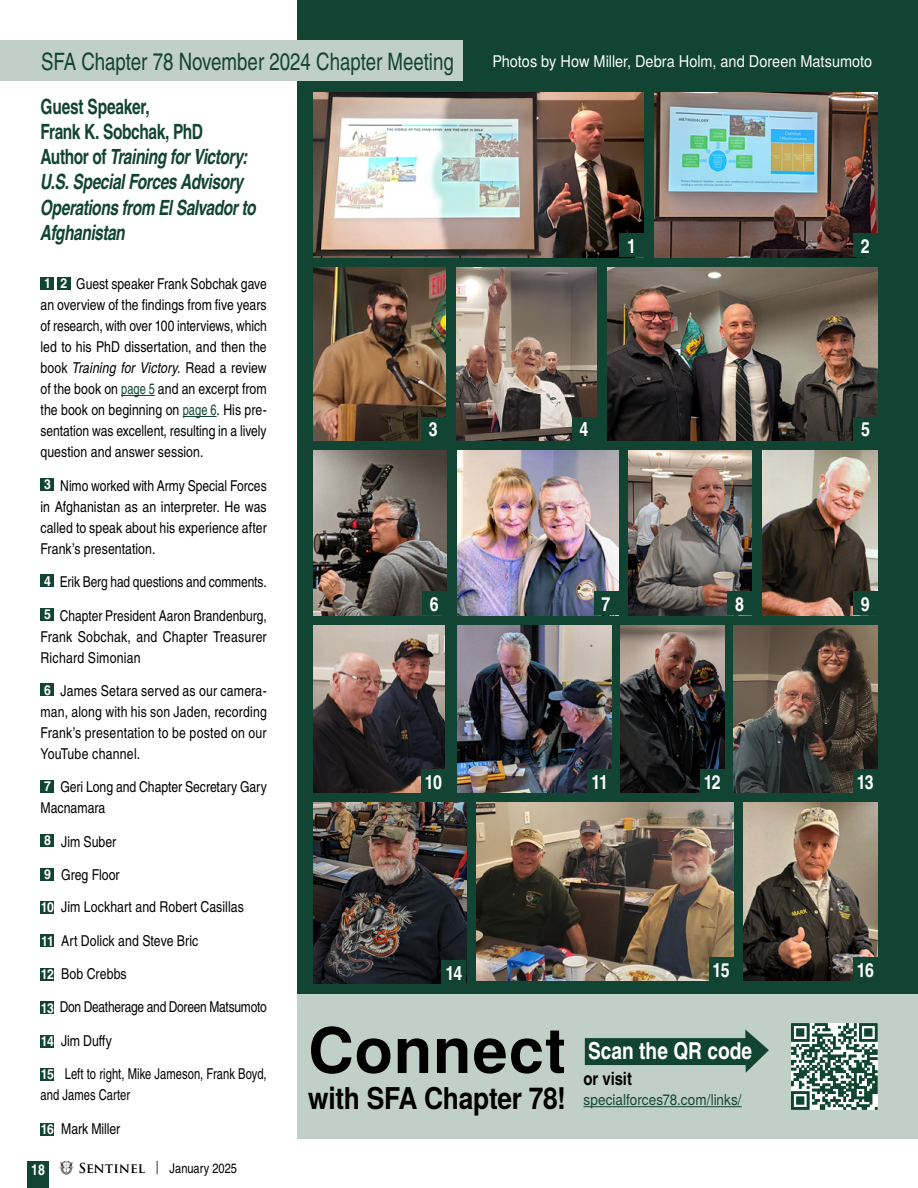
<style>
.page{position:relative;width:918px;height:1188px;background:#fff}
.page>*{position:absolute;margin:0;border:0;box-sizing:border-box;transform-origin:0 0}
.t1{font:700 63px "Te X Gyre Heros";letter-spacing:.015em;color:#000}
.t2{font:700 30px "Te X Gyre Heros";letter-spacing:-.01em;color:#000;scale:.88 1}
.t3{font:24px "Te X Gyre Heros Condensed";color:#114432;scale:.95 1}
.t4{font:700 23.4px "Te X Gyre Heros Condensed";color:#fff}
.t5{font:italic 700 21px/25.2px "Te X Gyre Heros Condensed";letter-spacing:-.025em;color:#114432;scale:.9 1}
.t6{font:700 19.5px "Te X Gyre Heros Condensed";letter-spacing:-.04em;color:#fff}
.t7{font:700 18px "Te X Gyre Heros Condensed";letter-spacing:-.005em;color:#000}
.t8{font:16.2px "Te X Gyre Heros";color:#fff;scale:.9 1}
.t9{font:15px/21px "Te X Gyre Heros Condensed";letter-spacing:.005em;color:#000;text-align:justify}
.t10{font:15px/21px "Te X Gyre Heros Condensed";letter-spacing:.005em;color:#000;scale:.91 1}
.t11{font:15px "Te X Gyre Heros Condensed";letter-spacing:-.015em;color:#000}
.t12{font:15px "Te X Gyre Heros";letter-spacing:.005em;color:#114432;scale:.9 1}
.t13{font:700 15px "Te X Gyre Heros Condensed";color:#fff}
.t14{font:13.5px "Te X Gyre Heros Condensed";color:#000}
.s1{font-style:normal}
.s2{font-weight:700;font-size:13.8px;color:#fff}
.s3{font-style:italic}
.s4{color:#114432}
.s5{font-family:"Trajan Pro";font-weight:700}
.s6{font-family:"Trajan Pro"}
</style>
<div class="page">
<svg style="left:59px;top:1161px;width:15px;height:14px"></svg>
<div style="left:27px;top:1161px;width:22px;height:27px;background:#114432"></div>
<div style="left:297px;top:0;width:621px;height:995px;background:#114432"></div>
<div style="left:0;top:40px;width:462px;height:40px;background:#c0cfc7"></div>
<div style="left:297px;top:994px;width:621px;height:145px;background:#c0cfc7"></div>
<svg style="left:791px;top:1023px;width:87px;height:87px;background:#79978c"></svg>
<img style="left:314px;top:92px;width:330px;height:165px">
<img style="left:655px;top:92px;width:223px;height:165px">
<img style="left:457px;top:451px;width:161px;height:164px">
<img style="left:762px;top:451px;width:116px;height:164px">
<img style="left:314px;top:451px;width:132px;height:164px">
<img style="left:629px;top:451px;width:123px;height:164px">
<img style="left:314px;top:267px;width:132px;height:173px">
<img style="left:456px;top:267px;width:140px;height:173px">
<img style="left:608px;top:267px;width:270px;height:173px">
<img style="left:313px;top:625px;width:132px;height:168px">
<img style="left:733px;top:625px;width:145px;height:168px">
<img style="left:457px;top:625px;width:155px;height:168px">
<img style="left:621px;top:625px;width:103px;height:167px">
<hr style="left:121px;top:395px;width:34px;height:1px;background:#114432">
<hr style="left:183px;top:416px;width:34px;height:1px;background:#114432">
<div style="left:40px;top:277px;width:14px;height:12px;background:#114432"></div>
<div style="left:57px;top:277px;width:14px;height:12px;background:#114432"></div>
<div style="left:40px;top:478px;width:14px;height:13px;background:#114432"></div>
<div style="left:40px;top:575px;width:14px;height:12px;background:#114432"></div>
<div style="left:40px;top:608px;width:14px;height:13px;background:#114432"></div>
<div style="left:40px;top:684px;width:14px;height:12px;background:#114432"></div>
<div style="left:40px;top:780px;width:14px;height:12px;background:#114432"></div>
<div style="left:40px;top:834px;width:14px;height:13px;background:#114432"></div>
<div style="left:40px;top:868px;width:14px;height:12px;background:#114432"></div>
<div style="left:40px;top:901px;width:14px;height:13px;background:#114432"></div>
<div style="left:40px;top:935px;width:14px;height:12px;background:#114432"></div>
<div style="left:40px;top:968px;width:14px;height:13px;background:#114432"></div>
<div style="left:40px;top:1002px;width:14px;height:12px;background:#114432"></div>
<div style="left:40px;top:1035px;width:14px;height:12px;background:#114432"></div>
<div style="left:40px;top:1068px;width:14px;height:13px;background:#114432"></div>
<div style="left:40px;top:1123px;width:14px;height:12px;background:#114432"></div>
<img style="left:476px;top:803px;width:257px;height:178px">
<img style="left:314px;top:803px;width:152px;height:181px">
<img style="left:744px;top:803px;width:134px;height:178px">
<hr style="left:584px;top:1106px;width:158px;height:1px;background:#114432">
<div style="left:585px;top:1038px;width:164px;height:27px;background:#114432"></div>
<svg style="left:745px;top:1029px;width:24px;height:44px"></svg>
<div style="left:619px;top:233px;width:25px;height:24px;background:#114432"></div>
<div style="left:853px;top:233px;width:25px;height:24px;background:#114432"></div>
<div style="left:421px;top:417px;width:25px;height:23px;background:#114432"></div>
<div style="left:727px;top:592px;width:25px;height:23px;background:#114432"></div>
<div style="left:572px;top:417px;width:24px;height:23px;background:#114432"></div>
<div style="left:422px;top:592px;width:24px;height:23px;background:#114432"></div>
<div style="left:853px;top:417px;width:25px;height:23px;background:#114432"></div>
<div style="left:594px;top:592px;width:24px;height:23px;background:#114432"></div>
<div style="left:853px;top:592px;width:25px;height:23px;background:#114432"></div>
<div style="left:421px;top:769px;width:25px;height:24px;background:#114432"></div>
<div style="left:588px;top:769px;width:24px;height:24px;background:#114432"></div>
<div style="left:700px;top:769px;width:24px;height:24px;background:#114432"></div>
<div style="left:853px;top:769px;width:25px;height:24px;background:#114432"></div>
<div style="left:442px;top:960px;width:24px;height:24px;background:#114432"></div>
<div style="left:709px;top:957px;width:24px;height:24px;background:#114432"></div>
<div style="left:853px;top:957px;width:25px;height:24px;background:#114432"></div>
<h3 class="t3" style="left:41px;top:44px;width:436px">SFA Chapter 78 November 2024 Chapter Meeting</h3>
<p class="t8" style="left:492px;top:48px;width:423px">Photos by How Miller, Debra Holm, and Doreen Matsumoto</p>
<h3 class="t5" style="left:40px;top:93px;width:241px"><span class="s1">Guest Speaker,<br>Frank K. Sobchak, PhD<br>Author of</span> Training for Victory:<br>U.S. Special Forces Advisory<br>Operations from El Salvador to<br>Afghanistan</h3>
<p class="t9" style="left:40px;top:273px;width:228px"><span class="s2">1 2</span> Guest speaker Frank Sobchak gave an overview of the findings from five years of research, with over 100 interviews, which led to his PhD dissertation, and then the book <span class="s3">Training for Victory</span>. Read a review of the book on <span class="s4">page 5</span> and an excerpt from the book on beginning on <span class="s4">page 6</span>. His pre&shy;sentation was excellent, resulting in a lively question and answer session.</p>
<p class="t9" style="left:40px;top:474px;width:228px"><span class="s2">3</span> Nimo worked with Army Special Forces in Afghanistan as an interpreter. He was called to speak about his experience after Frank’s presentation.</p>
<p class="t9" style="left:44px;top:571px;width:224px"><span class="s2">4</span> Erik Berg had questions and comments.</p>
<p class="t9" style="left:40px;top:604px;width:228px"><span class="s2">5</span> Chapter President Aaron Brandenburg, Frank Sobchak, and Chapter Treasurer Richard Simonian</p>
<p class="t9" style="left:40px;top:679px;width:228px"><span class="s2">6</span> James Setara served as our camera&shy;man, along with his son Jaden, recording Frank’s presentation to be posted on our YouTube channel.</p>
<p class="t9" style="left:40px;top:776px;width:228px"><span class="s2">7</span> Geri Long and Chapter Secretary Gary<br>Macnamara</p>
<p class="t9" style="left:44px;top:830px;width:74px"><span class="s2">8</span> Jim Suber</p>
<p class="t9" style="left:41px;top:858px;width:205px;line-height:32px"><span class="s2">9</span> Greg Floor<br><span class="s2">10</span> Jim Lockhart and Robert Casillas</p>
<p class="t9" style="left:41px;top:929px;width:159px"><span class="s2">11</span> Art Dolick and Steve Bric</p>
<p class="t9" style="left:41px;top:963px;width:87px"><span class="s2">12</span> Bob Crebbs</p>
<p class="t11" style="left:41px;top:996px;width:227px"><span class="s2">13</span> Don Deatherage and Doreen Matsumoto</p>
<p class="t9" style="left:41px;top:1029px;width:73px"><span class="s2">14</span> Jim Duffy</p>
<p class="t10" style="left:41px;top:1063px;width:250px"><span class="s2">15</span> Left to right, Mike Jameson, Frank Boyd, and James Carter</p>
<p class="t9" style="left:41px;top:1117px;width:81px"><span class="s2">16</span> Mark Miller</p>
<p class="t13" style="left:31px;top:1159px;width:15px">18</p>
<p class="t14" style="left:78px;top:1158px;width:160px"><span class="s5">SENTINEL</span> <span class="s6">|</span> January 2025</p>
<h3 class="t6" style="left:429px;top:415px;width:10px">3</h3>
<h3 class="t6" style="left:430px;top:590px;width:10px">6</h3>
<h3 class="t6" style="left:627px;top:231px;width:10px">1</h3>
<h3 class="t6" style="left:861px;top:231px;width:10px">2</h3>
<h3 class="t6" style="left:580px;top:415px;width:10px">4</h3>
<h3 class="t6" style="left:861px;top:415px;width:10px">5</h3>
<h3 class="t6" style="left:602px;top:590px;width:10px">7</h3>
<h3 class="t6" style="left:861px;top:590px;width:10px">9</h3>
<h3 class="t6" style="left:735px;top:590px;width:10px">8</h3>
<h3 class="t6" style="left:425px;top:767px;width:19px">10</h3>
<h3 class="t6" style="left:592px;top:767px;width:18px">11</h3>
<h3 class="t6" style="left:704px;top:767px;width:18px">12</h3>
<h3 class="t6" style="left:857px;top:767px;width:18px">13</h3>
<h3 class="t6" style="left:446px;top:958px;width:18px">14</h3>
<h3 class="t6" style="left:713px;top:955px;width:19px">15</h3>
<h3 class="t6" style="left:857px;top:955px;width:19px">16</h3>
<h1 class="t1" style="left:308px;top:1002px;width:259px">Connect</h1>
<h2 class="t2" style="left:308px;top:1075px;width:295px">with SFA Chapter 78!</h2>
<h3 class="t4" style="left:588px;top:1033px;width:166px">Scan the QR code</h3>
<p class="t7" style="left:584px;top:1065px;width:50px">or visit</p>
<p class="t12" style="left:584px;top:1088px;width:177px">specialforces78.com/links/</p>
</div>
